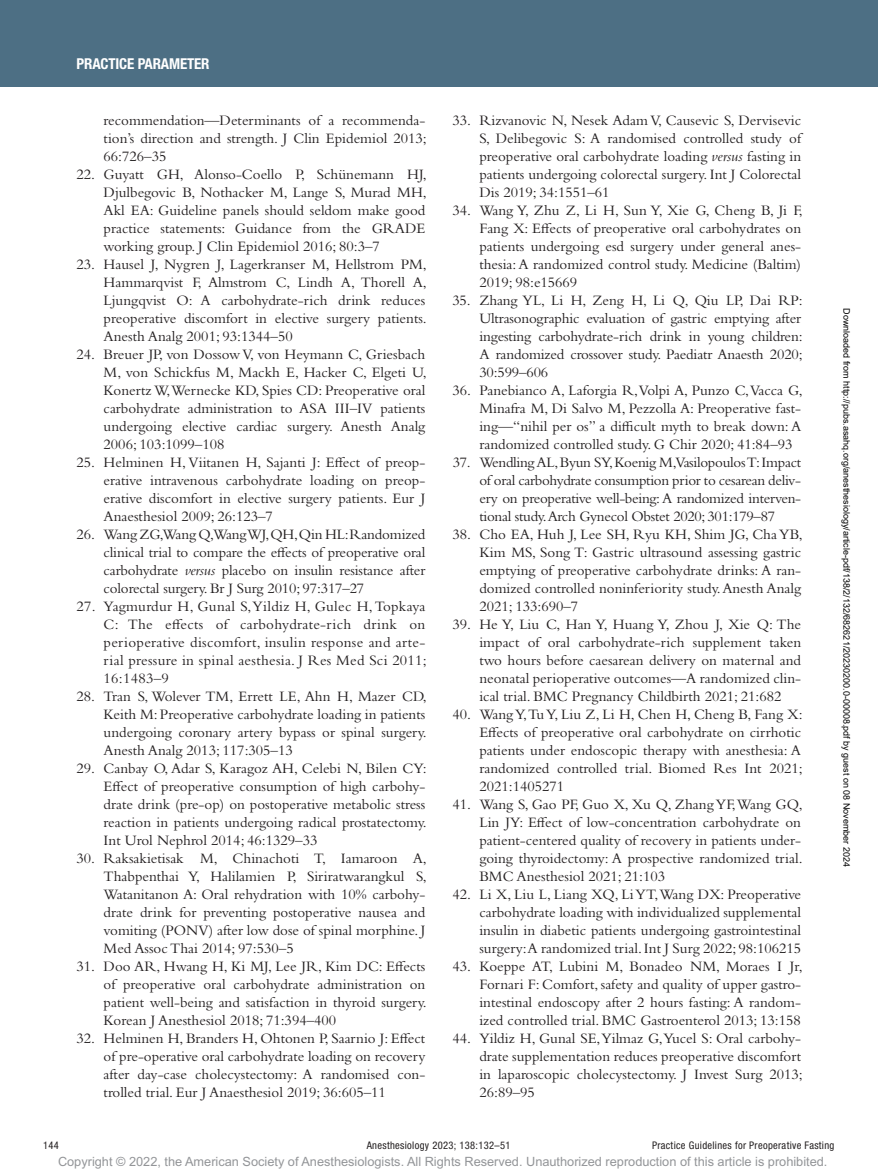
<style>
.page{position:relative;width:878px;height:1175px;background:#fff}
.page>*{position:absolute;margin:0;border:0;box-sizing:border-box;transform-origin:0 0}
.t1{font:15px/18px "Bembo Std";color:#231f20;text-align:justify}
.t2{font:700 condensed 15px "Helvetica Neue LT Std";letter-spacing:-.01em;color:#fff}
.t3{font:12.75px "Arial MT Std";color:#939598}
.t4{font:condensed 10.5px "Helvetica Neue LT Std";letter-spacing:.03em;color:#231f20}
.t5{font:9px "Arial";color:#000}
.s1{font-style:italic}
</style>
<div class="page">
<div style="left:0;top:0;width:878px;height:86px;background:#4d6f84"></div>
<p class="t2" style="left:77px;top:54px;width:134px">PRACTICE PARAMETER</p>
<p class="t1" style="left:104px;top:111px;width:325px">recommendation—Determinants of a recommenda&shy;tion’s direction and strength. J Clin Epidemiol 2013; 66:726–35</p>
<p class="t1" style="left:104px;top:165px;width:325px;text-indent:-27px">22. Guyatt GH, Alonso-Coello P, Schünemann HJ, Djulbegovic B, Nothacker M, Lange S, Murad MH, Akl EA: Guideline panels should seldom make good practice statements: Guidance from the GRADE working group. J Clin Epidemiol 2016; 80:3–7</p>
<p class="t1" style="left:104px;top:255px;width:325px;text-indent:-27px">23. Hausel J, Nygren J, Lagerkranser M, Hellstrom PM, Hammarqvist F, Almstrom C, Lindh A, Thorell A, Ljungqvist O: A carbohydrate-rich drink reduces preoperative discomfort in elective surgery patients.<br>Anesth Analg 2001; 93:1344–50</p>
<p class="t1" style="left:104px;top:345px;width:325px;text-indent:-27px">24. Breuer JP, von Dossow V, von Heymann C, Griesbach M, von Schickfus M, Mackh E, Hacker C, Elgeti U, Konertz W,Wernecke KD, Spies CD: Preoperative oral carbohydrate administration to ASA III–IV patients undergoing elective cardiac surgery. Anesth Analg 2006; 103:1099–108</p>
<p class="t1" style="left:104px;top:453px;width:323px;text-indent:-27px">25. Helminen H, Viitanen H, Sajanti J: Effect of preop&shy;erative intravenous carbohydrate loading on preop&shy;erative discomfort in elective surgery patients. Eur J Anaesthesiol 2009; 26:123–7</p>
<p class="t1" style="left:104px;top:525px;width:323px;text-indent:-27px">26. Wang ZG,Wang Q,Wang WJ,QH,Qin HL:Randomized clinical trial to compare the effects of preoperative oral carbohydrate <span class="s1">versus</span> placebo on insulin resistance after colorectal surgery. Br J Surg 2010; 97:317–27</p>
<p class="t1" style="left:104px;top:597px;width:325px;text-indent:-27px">27. Yagmurdur H, Gunal S, Yildiz H, Gulec H, Topkaya C: The effects of carbohydrate-rich drink on perioperative discomfort, insulin response and arte&shy;rial pressure in spinal aesthesia. J Res Med Sci 2011; 16:1483–9</p>
<p class="t1" style="left:104px;top:687px;width:325px;text-indent:-27px">28. Tran S, Wolever TM, Errett LE, Ahn H, Mazer CD, Keith M: Preoperative carbohydrate loading in patients undergoing coronary artery bypass or spinal surgery.<br>Anesth Analg 2013; 117:305–13</p>
<p class="t1" style="left:104px;top:759px;width:325px;text-indent:-27px">29. Canbay O, Adar S, Karagoz AH, Celebi N, Bilen CY:<br>Effect of preoperative consumption of high carbohy&shy;drate drink (pre-op) on postoperative metabolic stress reaction in patients undergoing radical prostatectomy.<br>Int Urol Nephrol 2014; 46:1329–33</p>
<p class="t1" style="left:104px;top:849px;width:325px;text-indent:-27px">30. Raksakietisak M, Chinachoti T, Iamaroon A, Thabpenthai Y, Halilamien P, Siriratwarangkul S, Watanitanon A: Oral rehydration with 10% carbohy&shy;drate drink for preventing postoperative nausea and vomiting (PONV) after low dose of spinal morphine. J Med Assoc Thai 2014; 97:530–5</p>
<p class="t1" style="left:104px;top:957px;width:325px;text-indent:-27px">31. Doo AR, Hwang H, Ki MJ, Lee JR, Kim DC: Effects of preoperative oral carbohydrate administration on patient well-being and satisfaction in thyroid surgery.<br>Korean J Anesthesiol 2018; 71:394–400</p>
<p class="t1" style="left:104px;top:1029px;width:323px;text-indent:-27px">32. Helminen H, Branders H, Ohtonen P, Saarnio J: Effect of pre-operative oral carbohydrate loading on recovery after day-case cholecystectomy: A randomised con&shy;trolled trial. Eur J Anaesthesiol 2019; 36:605–11</p>
<p class="t1" style="left:479px;top:111px;width:323px;text-indent:-27px">33. Rizvanovic N, Nesek Adam V, Causevic S, Dervisevic S, Delibegovic S: A randomised controlled study of preoperative oral carbohydrate loading <span class="s1">versus</span> fasting in patients undergoing colorectal surgery. Int J Colorectal Dis 2019; 34:1551–61</p>
<p class="t1" style="left:479px;top:201px;width:325px;text-indent:-27px">34. Wang Y, Zhu Z, Li H, Sun Y, Xie G, Cheng B, Ji F, Fang X: Effects of preoperative oral carbohydrates on patients undergoing esd surgery under general anes&shy;thesia: A randomized control study. Medicine (Baltim)<br>2019; 98:e15669</p>
<p class="t1" style="left:479px;top:291px;width:325px;text-indent:-27px">35. Zhang YL, Li H, Zeng H, Li Q, Qiu LP, Dai RP:<br>Ultrasonographic evaluation of gastric emptying after ingesting carbohydrate-rich drink in young children:<br>A randomized crossover study. Paediatr Anaesth 2020; 30:599–606</p>
<p class="t1" style="left:479px;top:381px;width:325px;text-indent:-27px">36. Panebianco A, Laforgia R, Volpi A, Punzo C, Vacca G, Minafra M, Di Salvo M, Pezzolla A: Preoperative fast&shy;ing—“nihil per os” a difficult myth to break down: A randomized controlled study. G Chir 2020; 41:84–93</p>
<p class="t1" style="left:479px;top:453px;width:323px;text-indent:-27px">37. Wendling AL, Byun SY, Koenig M,Vasilopoulos T: Impact of oral carbohydrate consumption prior to cesarean deliv&shy;ery on preoperative well-being: A randomized interven&shy;tional study.Arch Gynecol Obstet 2020; 301:179–87</p>
<p class="t1" style="left:479px;top:525px;width:325px;text-indent:-27px">38. Cho EA, Huh J, Lee SH, Ryu KH, Shim JG, Cha YB, Kim MS, Song T: Gastric ultrasound assessing gastric emptying of preoperative carbohydrate drinks: A ran&shy;domized controlled noninferiority study. Anesth Analg 2021; 133:690–7</p>
<p class="t1" style="left:479px;top:615px;width:323px;text-indent:-27px">39. He Y, Liu C, Han Y, Huang Y, Zhou J, Xie Q: The impact of oral carbohydrate-rich supplement taken two hours before caesarean delivery on maternal and neonatal perioperative outcomes—A randomized clin&shy;ical trial. BMC Pregnancy Childbirth 2021; 21:682</p>
<p class="t1" style="left:479px;top:705px;width:325px;text-indent:-27px">40. Wang Y, Tu Y, Liu Z, Li H, Chen H, Cheng B, Fang X:<br>Effects of preoperative oral carbohydrate on cirrhotic patients under endoscopic therapy with anesthesia: A randomized controlled trial. Biomed Res Int 2021; 2021:1405271</p>
<p class="t1" style="left:479px;top:795px;width:325px;text-indent:-27px">41. Wang S, Gao PF, Guo X, Xu Q, Zhang YF, Wang GQ, Lin JY: Effect of low-concentration carbohydrate on patient-centered quality of recovery in patients under&shy;going thyroidectomy: A prospective randomized trial.<br>BMC Anesthesiol 2021; 21:103</p>
<p class="t1" style="left:479px;top:885px;width:323px;text-indent:-27px">42. Li X, Liu L, Liang XQ, Li YT, Wang DX: Preoperative carbohydrate loading with individualized supplemental insulin in diabetic patients undergoing gastrointestinal surgery:A randomized trial. Int J Surg 2022; 98:106215</p>
<p class="t1" style="left:479px;top:957px;width:325px;text-indent:-27px">43. Koeppe AT, Lubini M, Bonadeo NM, Moraes I Jr, Fornari F: Comfort, safety and quality of upper gastro&shy;intestinal endoscopy after 2 hours fasting: A random&shy;ized controlled trial. BMC Gastroenterol 2013; 13:158</p>
<p class="t1" style="left:479px;top:1029px;width:325px;text-indent:-27px">44. Yildiz H, Gunal SE,Yilmaz G,Yucel S: Oral carbohy&shy;drate supplementation reduces preoperative discomfort in laparoscopic cholecystectomy. J Invest Surg 2013; 26:89–95</p>
<p class="t5" style="left:850px;top:308px;width:560px;rotate:90deg">Downloaded from http://pubs.asahq.org/anesthesiology/article-pdf/138/2/132/682621/20230200.0-00008.pdf by guest on 08 November 2024</p>
<p class="t4" style="left:43px;top:1139px;width:17px">144</p>
<p class="t4" style="left:367px;top:1139px;width:145px">Anesthesiology 2023; 138:132–51</p>
<p class="t4" style="left:652px;top:1139px;width:184px">Practice Guidelines for Preoperative Fasting</p>
<p class="t3" style="left:58px;top:1154px;width:771px">Copyright © 2022, the American Society of Anesthesiologists. All Rights Reserved. Unauthorized reproduction of this article is prohibited.</p>
</div>
